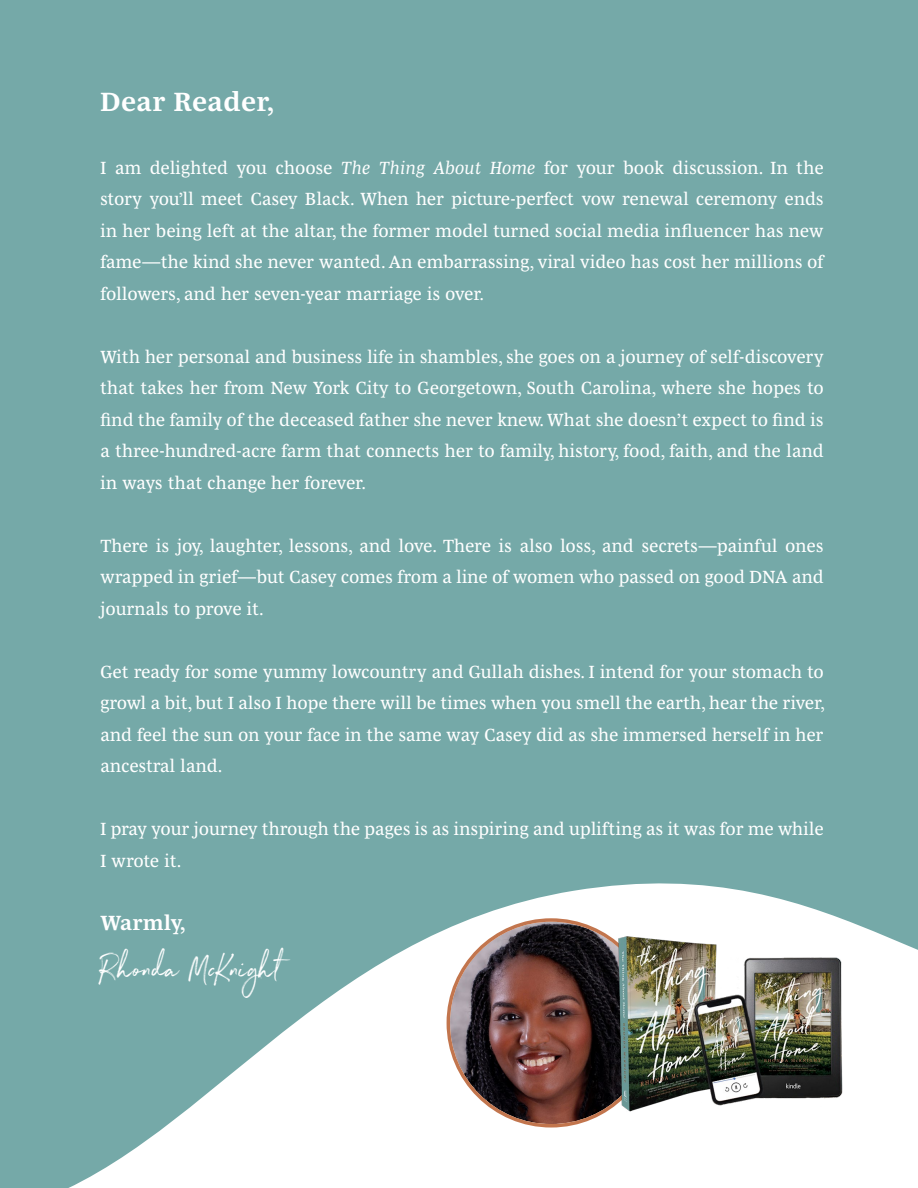
<style>
.page{position:relative;width:918px;height:1188px;background:#75a9a8}
.page>*{position:absolute;margin:0;border:0;box-sizing:border-box;transform-origin:0 0}
.t1{font:34.5px "Northwell";letter-spacing:.02em;color:#fff}
.t2{font:700 27px "Mencken Std Text";letter-spacing:.03em;color:#fff}
.t3{font:700 21px "Mencken Std Text";letter-spacing:.03em;color:#fff}
.t4{font:18px/31.5px "Mencken Std Text";letter-spacing:.02em;color:#fff;text-align:justify}
.s1{font-style:italic}
</style>
<div class="page">
<svg style="left:68px;top:883px;width:850px;height:305px;fill:#fff"></svg>
<img style="left:450px;top:922px;width:202px;height:202px;border-radius:101px">
<img style="left:591px;top:918px;width:278px;height:207px">
<h2 class="t2" style="left:100px;top:86px;width:175px">Dear Reader,</h2>
<p class="t4" style="left:100px;top:152px;width:725px">I am delighted you choose <span class="s1">The Thing About Home</span> for your book discussion. In the story you’ll meet Casey Black. When her picture-perfect vow renewal ceremony ends in her being left at the altar, the former model turned social media influencer has new fame—the kind she never wanted. An embarrassing, viral video has cost her millions of followers, and her seven-year marriage is over.</p>
<p class="t4" style="left:100px;top:341px;width:725px">With her personal and business life in shambles, she goes on a journey of self-discovery that takes her from New York City to Georgetown, South Carolina, where she hopes to find the family of the deceased father she never knew. What she doesn’t expect to find is a three-hundred-acre farm that connects her to family, history, food, faith, and the land in ways that change her forever.</p>
<p class="t4" style="left:100px;top:530px;width:725px">There is joy, laughter, lessons, and love. There is also loss, and secrets—painful ones wrapped in grief—but Casey comes from a line of women who passed on good DNA and journals to prove it.</p>
<p class="t4" style="left:100px;top:656px;width:726px">Get ready for some yummy lowcountry and Gullah dishes. I intend for your stomach to growl a bit, but I also I hope there will be times when you smell the earth, hear the river, and feel the sun on your face in the same way Casey did as she immersed herself in her ancestral land.</p>
<p class="t4" style="left:100px;top:813px;width:725px">I pray your journey through the pages is as inspiring and uplifting as it was for me while<br>I wrote it.</p>
<p class="t3" style="left:100px;top:910px;width:87px">Warmly,</p>
<h1 class="t1" style="left:100px;top:944px;width:182px">Rhonda McKnight</h1>
</div>
